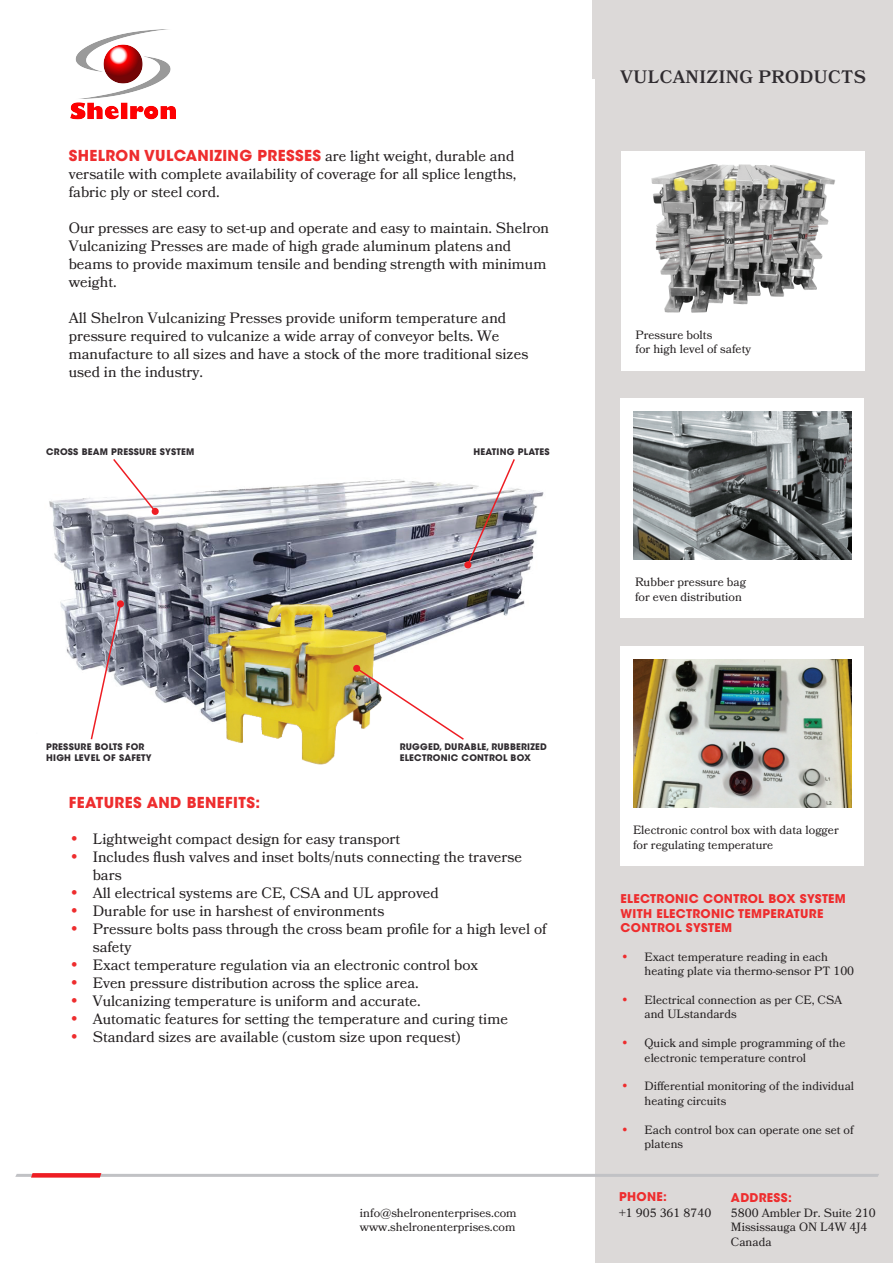
<style>
.page{position:relative;width:893px;height:1263px;background:#fff}
.page>*{position:absolute;margin:0;border:0;box-sizing:border-box;transform-origin:0 0}
.t1{font:600 18px "Bookmania";letter-spacing:.025em;color:#302c30}
.t2{font:15px/18px "Bookmania";color:#231f20}
.t3{font:700 15px "ITC Avant Garde Std";letter-spacing:.025em;color:#ee2d2e}
.t4{font:12px/14.4px "Bookmania";color:#231f20}
.t5{font:700 12px/14.4px "ITC Avant Garde Std";letter-spacing:.025em;color:#ee2d2e}
.t6{font:700 9px/10.8px "ITC Avant Garde Std";letter-spacing:.025em;color:#302c30}
.s1{font-family:"Bookmania";font-weight:400;color:#231f20}
.s2{font-family:"ITC Avant Garde Std";font-weight:700;color:#ee2d2e}
</style>
<div class="page">
<div style="left:593px;top:0;width:300px;height:1263px;background:#dcd9d8"></div>
<div style="left:2px;top:79px;width:592px;height:1184px;background:#fff"></div>
<div style="left:621px;top:151px;width:244px;height:219px;background:#fff"></div>
<div style="left:620px;top:399px;width:244px;height:219px;background:#fff"></div>
<div style="left:620px;top:646px;width:244px;height:219px;background:#fff"></div>
<img style="left:651px;top:164px;width:184px;height:149px">
<img style="left:633px;top:412px;width:219px;height:147px">
<img style="left:633px;top:660px;width:219px;height:147px">
<img style="left:49px;top:479px;width:495px;height:238px">
<img style="left:206px;top:602px;width:181px;height:162px">
<svg style="left:112px;top:459px;width:47px;height:56px"></svg>
<svg style="left:464px;top:459px;width:52px;height:110px"></svg>
<svg style="left:90px;top:602px;width:32px;height:138px"></svg>
<div style="left:117px;top:600px;width:7px;height:8px;background:#ee1d23;border-radius:3px"></div>
<svg style="left:353px;top:664px;width:112px;height:77px"></svg>
<svg style="left:15px;top:1173px;width:864px;height:4px"></svg>
<img style="left:70px;top:29px;width:106px;height:91px">
<p class="t3" style="left:69px;top:146px;width:447px">SHELRON VULCANIZING PRESSES <span class="s1">are light weight, durable and</span></p>
<p class="t2" style="left:69px;top:165px;width:449px">versatile with complete availability of coverage for all splice lengths, fabric ply or steel cord.</p>
<p class="t2" style="left:69px;top:219px;width:482px">Our presses are easy to set-up and operate and easy to maintain. Shelron Vulcanizing Presses are made of high grade aluminum platens and beams to provide maximum tensile and bending strength with minimum weight.</p>
<p class="t2" style="left:69px;top:309px;width:461px">All Shelron Vulcanizing Presses provide uniform temperature and pressure required to vulcanize a wide array of conveyor belts. We manufacture to all sizes and have a stock of the more traditional sizes used in the industry.</p>
<p class="t6" style="left:46px;top:446px;width:150px">CROSS BEAM PRESSURE SYSTEM</p>
<p class="t6" style="left:473px;top:446px;width:78px">HEATING PLATES</p>
<p class="t6" style="left:46px;top:741px;width:107px">PRESSURE BOLTS FOR<br>HIGH LEVEL OF SAFETY</p>
<p class="t6" style="left:400px;top:741px;width:149px">RUGGED, DURABLE, RUBBERIZED<br>ELECTRONIC CONTROL BOX</p>
<p class="t3" style="left:69px;top:793px;width:193px">FEATURES AND BENEFITS:</p>
<p class="t2" style="left:69px;top:830px;width:333px"><span class="s2">•</span> Lightweight compact design for easy transport</p>
<p class="t2" style="left:93px;top:848px;width:431px;text-indent:-24px"><span class="s2">•</span> Includes flush valves and inset bolts/nuts connecting the traverse bars</p>
<p class="t2" style="left:69px;top:884px;width:372px"><span class="s2">•</span> All electrical systems are CE, CSA and UL approved</p>
<p class="t2" style="left:69px;top:902px;width:317px"><span class="s2">•</span> Durable for use in harshest of environments</p>
<p class="t2" style="left:93px;top:920px;width:455px;text-indent:-24px"><span class="s2">•</span> Pressure bolts pass through the cross beam profile for a high level of safety</p>
<p class="t2" style="left:69px;top:956px;width:411px"><span class="s2">•</span> Exact temperature regulation via an electronic control box</p>
<p class="t2" style="left:69px;top:974px;width:351px"><span class="s2">•</span> Even pressure distribution across the splice area.</p>
<p class="t2" style="left:69px;top:992px;width:354px"><span class="s2">•</span> Vulcanizing temperature is uniform and accurate.</p>
<p class="t2" style="left:69px;top:1010px;width:441px"><span class="s2">•</span> Automatic features for setting the temperature and curing time</p>
<p class="t2" style="left:69px;top:1028px;width:393px"><span class="s2">•</span> Standard sizes are available (custom size upon request)</p>
<p class="t1" style="left:621px;top:66px;width:247px">VULCANIZING PRODUCTS</p>
<p class="t4" style="left:635px;top:327px;width:117px">Pressure bolts<br>for high level of safety</p>
<p class="t4" style="left:635px;top:575px;width:112px">Rubber pressure bag for even distribution</p>
<p class="t4" style="left:633px;top:823px;width:207px">Electronic control box with data logger for regulating temperature</p>
<p class="t5" style="left:621px;top:891px;width:227px">ELECTRONIC CONTROL BOX SYSTEM<br>WITH ELECTRONIC TEMPERATURE<br>CONTROL SYSTEM</p>
<p class="t4" style="left:645px;top:949px;width:211px;text-indent:-24px"><span class="s2">•</span> Exact temperature reading in each heating plate via thermo-sensor PT 100</p>
<p class="t4" style="left:645px;top:992px;width:199px;text-indent:-24px"><span class="s2">•</span> Electrical connection as per CE, CSA and ULstandards</p>
<p class="t4" style="left:645px;top:1036px;width:203px;text-indent:-24px"><span class="s2">•</span> Quick and simple programming of the electronic temperature control</p>
<p class="t4" style="left:645px;top:1079px;width:211px;text-indent:-24px"><span class="s2">•</span> Differential monitoring of the individual heating circuits</p>
<p class="t4" style="left:645px;top:1122px;width:211px;text-indent:-24px"><span class="s2">•</span> Each control box can operate one set of platens</p>
<p class="t5" style="left:619px;top:1189px;width:49px">PHONE:</p>
<p class="t5" style="left:731px;top:1191px;width:62px">ADDRESS:</p>
<p class="t4" style="left:360px;top:1205px;width:158px">info@shelronenterprises.com www.shelronenterprises.com</p>
<p class="t4" style="left:619px;top:1205px;width:93px">+1 905 361 8740</p>
<p class="t4" style="left:731px;top:1205px;width:146px">5800 Ambler Dr. Suite 210<br>Mississauga ON L4W 4J4<br>Canada</p>
</div>
